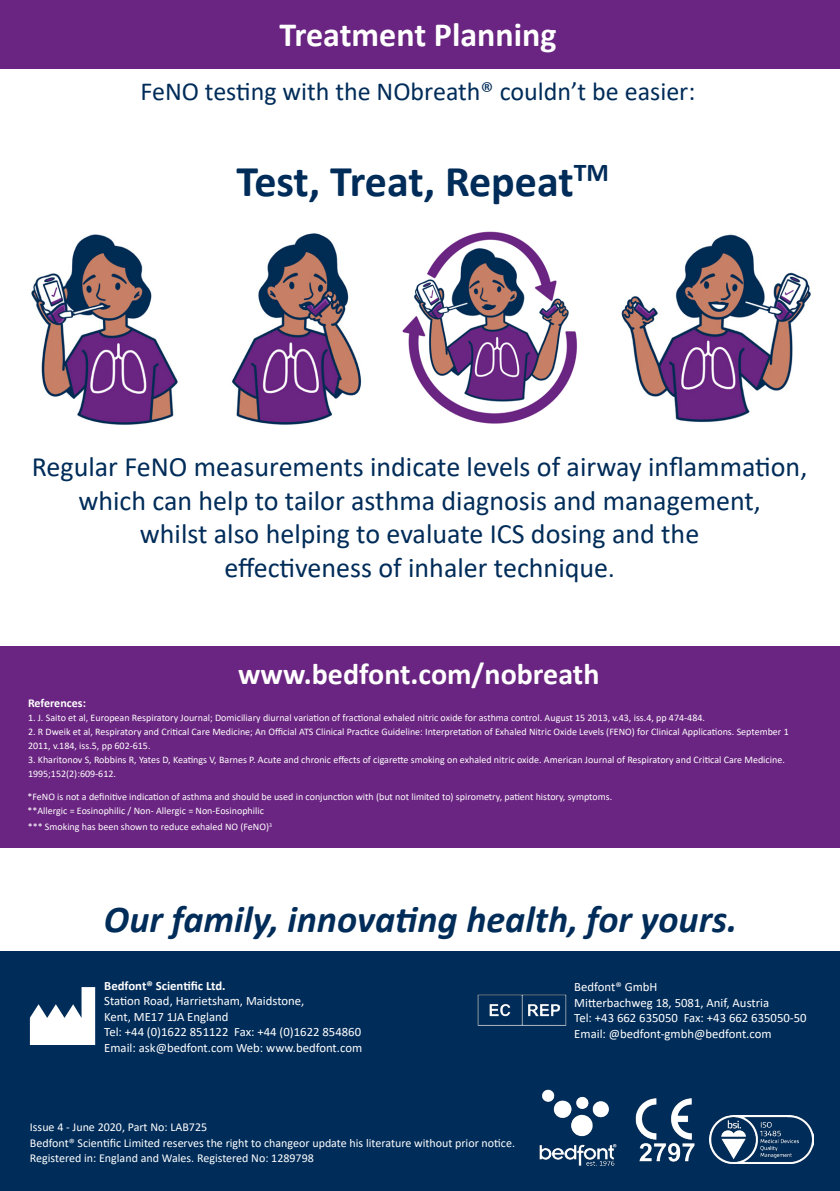
<style>
.page{position:relative;width:840px;height:1191px;background:#fff}
.page>*{position:absolute;margin:0;border:0;box-sizing:border-box;transform-origin:0 0}
.t1{font:700 44px "Calibri";letter-spacing:-.01em;color:#002c59}
.t2{font:italic 700 38.2px "Calibri";color:#002c59}
.t3{font:700 34px "Calibri";color:#fff}
.t4{font:700 30px "Calibri";color:#fff}
.t5{font:28px/33.6px "Calibri";color:#002c59;text-align:center}
.t6{font:26px "Calibri";color:#002c59}
.Address_Text_WHITE{font:12.8px/15.6px "Calibri";color:#fff}
.Address_Text_WHITE-2{font:12px/15.6px "Calibri";color:#fff}
.t7{font:700 12px "Calibri";color:#fff}
.t8{font:10px/14px "Calibri";color:#fff}
.s1{font-size:26px}
.s2{font-weight:700}
</style>
<div class="page">
<div style="left:0;top:646px;width:839px;height:202px;background:#6a2481"></div>
<img style="left:402px;top:231px;width:175px;height:193px">
<img style="left:232px;top:233px;width:130px;height:192px">
<img style="left:31px;top:234px;width:147px;height:191px">
<div style="left:0;top:0;width:839px;height:68px;background:#6a2481"></div>
<img style="left:621px;top:234px;width:190px;height:188px">
<div style="left:0;top:951px;width:839px;height:240px;background:#002c59"></div>
<svg style="left:30px;top:987px;width:65px;height:58px"></svg>
<img style="left:710px;top:1115px;width:102px;height:48px">
<img style="left:477px;top:994px;width:90px;height:32px">
<img style="left:539px;top:1089px;width:78px;height:77px">
<img style="left:635px;top:1098px;width:75px;height:64px">
<p class="t3" style="left:279px;top:10px;width:278px">Treatment Planning</p>
<p class="t6" style="left:140px;top:74px;width:556px">FeNO testing with the NObreath® couldn’t be easier:</p>
<p class="t1" style="left:236px;top:150px;width:374px">Test, Treat, Repeat<sup>TM</sup></p>
<p class="t5" style="left:32px;top:449px;width:776px">Regular FeNO measurements indicate levels of airway inflammation, which can help to tailor asthma diagnosis and management,<br>whilst also helping to evaluate ICS dosing and the</p>
<p class="t5" style="left:224px;top:550px;width:391px">effectiveness of inhaler technique<span class="s1">.</span></p>
<p class="t4" style="left:238px;top:653px;width:363px">www.bedfont.com/nobreath</p>
<p class="t7" style="left:28px;top:694px;width:59px">References:</p>
<p class="t8" style="left:28px;top:710px;width:678px">1. J. Saito et al, European Respiratory Journal; Domiciliary diurnal variation of fractional exhaled nitric oxide for asthma control. August 15 2013, v.43, iss.4, pp 474-484.</p>
<p class="t8" style="left:28px;top:724px;width:761px">2. R Dweik et al, Respiratory and Critical Care Medicine; An Official ATS Clinical Practice Guideline: Interpretation of Exhaled Nitric Oxide Levels (FENO) for Clinical Applications. September 1<br>2011, v.184, iss.5, pp 602-615.</p>
<p class="t8" style="left:28px;top:752px;width:758px">3. Kharitonov S, Robbins R, Yates D, Keatings V, Barnes P. Acute and chronic effects of cigarette smoking on exhaled nitric oxide. American Journal of Respiratory and Critical Care Medicine.<br>1995;152(2):609-612.</p>
<p class="t8" style="left:28px;top:789px;width:585px">*FeNO is not a definitive indication of asthma and should be used in conjunction with (but not limited to) spirometry, patient history, symptoms.</p>
<p class="t8" style="left:28px;top:803px;width:238px">**Allergic = Eosinophilic / Non- Allergic = Non-Eosinophilic</p>
<p class="t8" style="left:28px;top:819px;width:246px">*** Smoking has been shown to reduce exhaled NO (FeNO)<sup>3</sup></p>
<p class="t2" style="left:104px;top:892px;width:634px">Our family, innovating health, for yours.</p>
<p class="Address_Text_WHITE" style="left:104px;top:977px;width:201px"><span class="s2">Bedfont® Scientific Ltd.<br></span>Station Road, Harrietsham, Maidstone,<br>Kent, ME17 1JA England</p>
<p class="Address_Text_WHITE" style="left:104px;top:1024px;width:259px">Tel: +44 (0)1622 851122 Fax: +44 (0)1622 854860<br>Email: ask@bedfont.com Web: www.bedfont.com</p>
<p class="Address_Text_WHITE-2" style="left:30px;top:1119px;width:486px">Issue 4 - June 2020, Part No: LAB725<br>Bedfont® Scientific Limited reserves the right to changeor update his literature without prior notice.</p>
<p class="Address_Text_WHITE-2" style="left:30px;top:1150px;width:285px">Registered in: England and Wales. Registered No: 1289798</p>
<p class="Address_Text_WHITE" style="left:574px;top:978px;width:85px">Bedfont® GmbH</p>
<p class="Address_Text_WHITE" style="left:574px;top:994px;width:196px">Mitterbachweg 18, 5081, Anif, Austria</p>
<p class="Address_Text_WHITE" style="left:574px;top:1009px;width:234px">Tel: +43 662 635050 Fax: +43 662 635050-50</p>
<p class="Address_Text_WHITE" style="left:574px;top:1025px;width:199px">Email: @bedfont-gmbh@bedfont.com</p>
</div>
